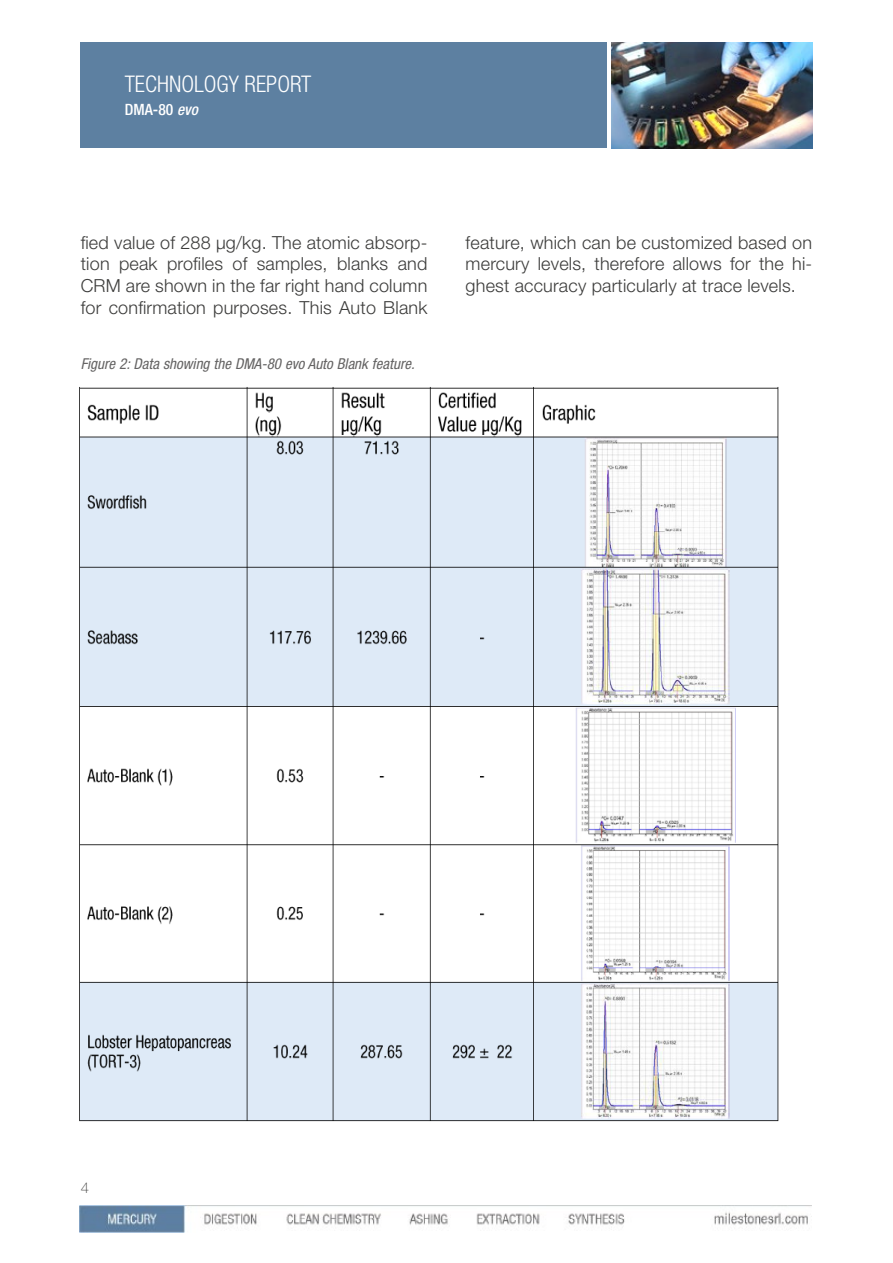
<style>
.page{position:relative;width:893px;height:1263px;background:#fff}
.page>*{position:absolute;margin:0;border:0;box-sizing:border-box;transform-origin:0 0}
.t1{font:300 condensed 22.95px "Helvetica Neue LT Std";color:#fff}
.t2{font:300 18px/21.6px "Helvetica Neue LT Std";letter-spacing:.01em;color:#3c3c3b;text-align:justify}
.t3{font:500 condensed 15.6px "Helvetica Neue LT Std";color:#fff}
.t4{font:italic condensed 15px "Helvetica Neue LT Std";color:#646363}
.t5{font:100 15px "Helvetica Neue LT Std";color:#3c3c3b}
.s1{font-style:italic}
</style>
<div class="page">
<div style="left:81px;top:43px;width:526px;height:105px;background:#5d80a1"></div>
<img style="left:611px;top:43px;width:201px;height:105px">
<img style="left:80px;top:1205px;width:732px;height:28px">
<img style="left:79px;top:387px;width:700px;height:735px">
<p class="t1" style="left:125px;top:71px;width:188px">TECHNOLOGY REPORT</p>
<p class="t3" style="left:125px;top:100px;width:75px">DMA-80 <span class="s1">evo</span></p>
<p class="t2" style="left:81px;top:231px;width:348px">fied value of 288 µg/kg. The atomic absorp&shy;tion peak profiles of samples, blanks and CRM are shown in the far right hand column for confirmation purposes. This Auto Blank</p>
<p class="t2" style="left:466px;top:231px;width:348px">feature, which can be customized based on mercury levels, therefore allows for the hi&shy;ghest accuracy particularly at trace levels.</p>
<p class="t4" style="left:81px;top:354px;width:335px">Figure 2: Data showing the DMA-80 evo Auto Blank feature.</p>
<p class="t5" style="left:81px;top:1179px;width:10px">4</p>
</div>
